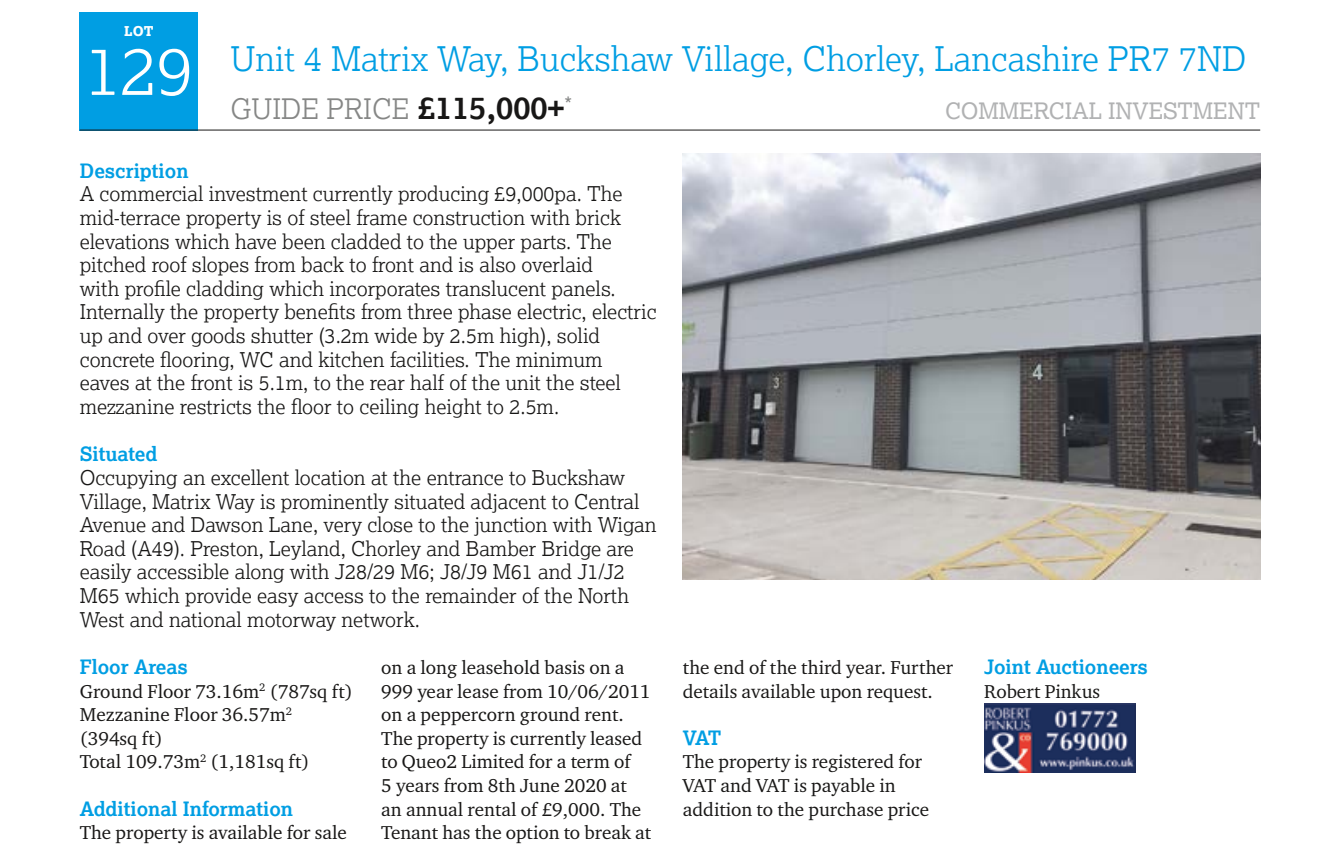
<style>
.page{position:relative;width:1340px;height:855px;background:#fff}
.page>*{position:absolute;margin:0;border:0;box-sizing:border-box;transform-origin:0 0}
.t1{font:300 67.5px "Lexia";color:#fff}
.t2{font:300 33.75px "Lexia";color:#009ee3}
.t3{font:300 28.12px "Lexia";color:#868786}
.t4{font:22.5px "Lexia";color:#b1b2b3}
.t5{font:300 20.25px/23.6px "Lexia";color:#181716}
.t6{font:700 19.8px "Lexia";color:#009ee3}
.t7{font:19.12px/23.6px "Charter ITC Pro";color:#181716}
.t8{font:800 13.5px "Lexia";color:#fff}
.s1{font-weight:700;font-size:31.5px;color:#181716}
</style>
<div class="page">
<div style="left:80px;top:12px;width:118px;height:118px;background:#009ee3"></div>
<hr style="left:80px;top:130px;width:1180px;height:1px;background:#181716">
<img style="left:984px;top:703px;width:151px;height:69px">
<img style="left:682px;top:154px;width:578px;height:425px">
<p class="t8" style="left:124px;top:22px;width:31px">LOT</p>
<h1 class="t1" style="left:85px;top:28px;width:110px">129</h1>
<h2 class="t2" style="left:230px;top:38px;width:1017px">Unit 4 Matrix Way, Buckshaw Village, Chorley, Lancashire PR7 7ND</h2>
<h3 class="t3" style="left:230px;top:91px;width:343px">GUIDE PRICE <span class="s1">£115,000+</span><sup>*</sup></h3>
<p class="t4" style="left:945px;top:96px;width:316px">COMMERCIAL INVESTMENT</p>
<p class="t6" style="left:80px;top:158px;width:110px">Description</p>
<p class="t5" style="left:80px;top:181px;width:578px">A commercial investment currently producing £9,000pa. The mid-terrace property is of steel frame construction with brick elevations which have been cladded to the upper parts. The pitched roof slopes from back to front and is also overlaid<br>with profile cladding which incorporates translucent panels.<br>Internally the property benefits from three phase electric, electric up and over goods shutter (3.2m wide by 2.5m high), solid concrete flooring, WC and kitchen facilities. The minimum eaves at the front is 5.1m, to the rear half of the unit the steel mezzanine restricts the floor to ceiling height to 2.5m.</p>
<p class="t6" style="left:80px;top:441px;width:79px">Situated</p>
<p class="t5" style="left:80px;top:465px;width:578px">Occupying an excellent location at the entrance to Buckshaw Village, Matrix Way is prominently situated adjacent to Central Avenue and Dawson Lane, very close to the junction with Wigan Road (A49). Preston, Leyland, Chorley and Bamber Bridge are easily accessible along with J28/29 M6; J8/J9 M61 and J1/J2<br>M65 which provide easy access to the remainder of the North West and national motorway network.</p>
<p class="t6" style="left:80px;top:654px;width:110px">Floor Areas</p>
<p class="t7" style="left:80px;top:679px;width:274px">Ground Floor 73.16m<sup>2</sup> (787sq ft)<br>Mezzanine Floor 36.57m<sup>2 </sup>(394sq ft)<br>Total 109.73m<sup>2</sup> (1,181sq ft)</p>
<p class="t6" style="left:80px;top:796px;width:215px">Additional Information</p>
<p class="t7" style="left:80px;top:820px;width:269px">The property is available for sale</p>
<p class="t7" style="left:381px;top:655px;width:271px">on a long leasehold basis on a<br>999 year lease from 10/06/2011 on a peppercorn ground rent.<br>The property is currently leased to Queo2 Limited for a term of<br>5 years from 8th June 2020 at an annual rental of £9,000. The<br>Tenant has the option to break at</p>
<p class="t7" style="left:682px;top:655px;width:272px">the end of the third year. Further details available upon request.</p>
<p class="t6" style="left:682px;top:725px;width:40px">VAT</p>
<p class="t7" style="left:682px;top:749px;width:248px">The property is registered for<br>VAT and VAT is payable in addition to the purchase price</p>
<p class="t6" style="left:984px;top:654px;width:165px">Joint Auctioneers</p>
<p class="t7" style="left:984px;top:679px;width:117px">Robert Pinkus</p>
</div>
